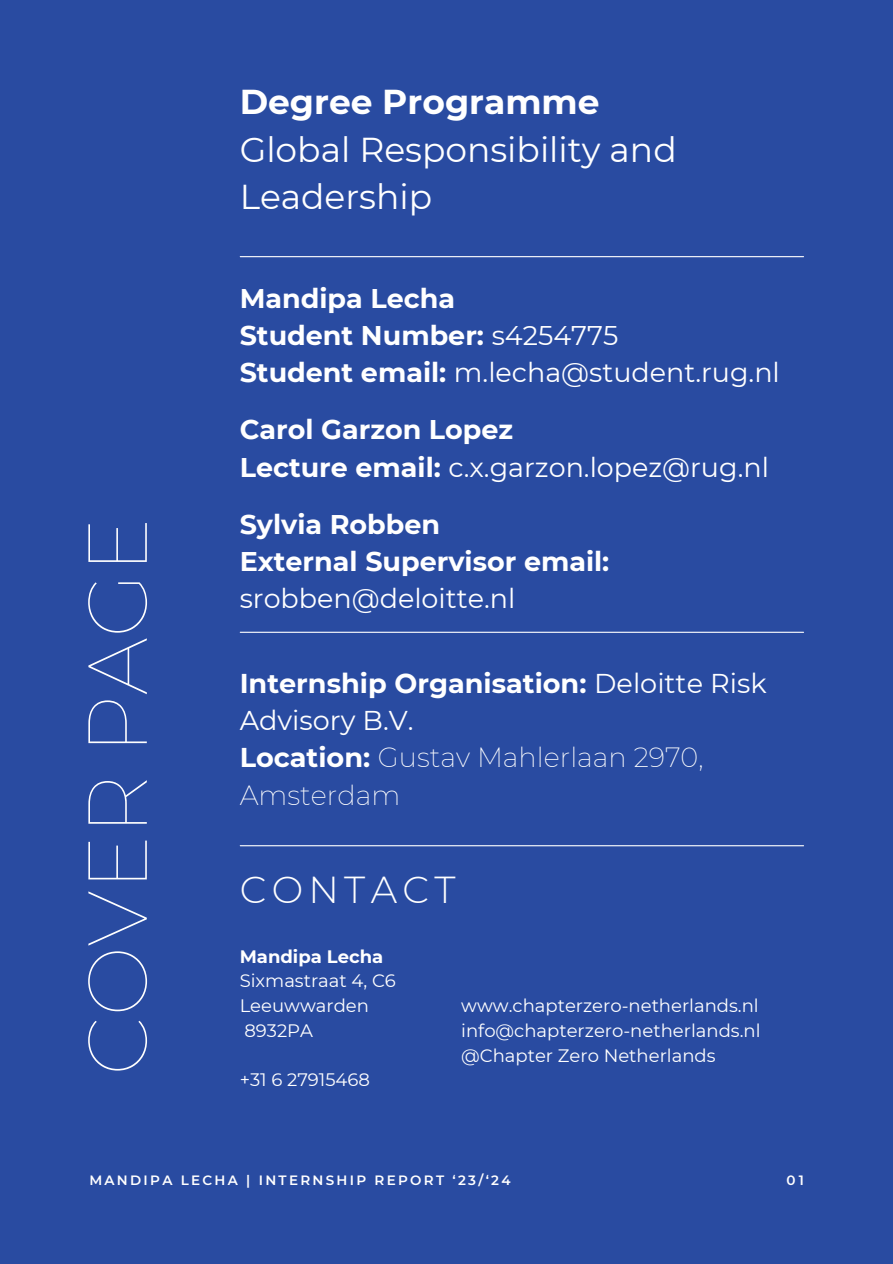
<style>
.page{position:relative;width:893px;height:1264px;background:#fff}
.page>*{position:absolute;margin:0;border:0;box-sizing:border-box;transform-origin:0 0}
.t1{font:100 83.4px "Montserrat";color:#fff}
.t2{font:300 37.5px "Montserrat";letter-spacing:.14em;color:#fff}
.t3{font:34.5px/47.2px "Montserrat";color:#fff}
.t4{font:700 27.15px/37.2px "Montserrat";color:#fff}
.t5{font:700 27px/37.2px "Montserrat";color:#fff}
.t6{font:18px/24.8px "Montserrat";color:#fff}
.t7{font:600 13.5px "Montserrat";letter-spacing:.17em;color:#fff}
.s1{font-weight:700}
.s2{font-weight:400}
.s3{font-weight:200}
</style>
<div class="page">
<div style="left:0;top:0;width:892px;height:1263px;background:#294ba1"></div>
<hr style="left:240px;top:845px;width:563px;height:1px;background:#fff">
<hr style="left:240px;top:631px;width:563px;height:2px;background:#fff">
<hr style="left:240px;top:256px;width:563px;height:1px;background:#fff">
<h4 class="t3" style="left:240px;top:78px;width:438px"><span class="s1">Degree Programme<br></span>Global Responsibility and<br>Leadership</h4>
<h3 class="t5" style="left:240px;top:279px;width:541px">Mandipa Lecha<br>Student Number: <span class="s2">s4254775<br></span>Student email: <span class="s2">m.lecha@student.rug.nl</span></h3>
<h1 class="t1" style="left:66px;top:1075px;width:559px;rotate:-90deg">COVER PAGE</h1>
<p class="t5" style="left:240px;top:411px;width:530px">Carol Garzon Lopez<br>Lecture email: <span class="s2">c.x.garzon.lopez@rug.nl</span></p>
<p class="t5" style="left:240px;top:505px;width:371px">Sylvia Robben<br>External Supervisor email: <span class="s2">srobben@deloitte.nl</span></p>
<h4 class="t4" style="left:240px;top:664px;width:528px">Internship Organisation: <span class="s2">Deloitte Risk<br>Advisory B.V.<br></span>Location: <span class="s3">Gustav Mahlerlaan 2970,<br>Amsterdam</span></h4>
<h4 class="t2" style="left:240px;top:866px;width:217px">CONTACT</h4>
<h4 class="t6" style="left:240px;top:943px;width:158px"><span class="s1">Mandipa Lecha<br></span>Sixmastraat 4, C6<br>Leeuwwarden<br>8932PA</h4>
<h2 class="t6" style="left:240px;top:1067px;width:132px">+31 6 27915468</h2>
<h5 class="t6" style="left:461px;top:993px;width:301px;text-align:justify">www.chapterzero-netherlands.nl info@chapterzero-netherlands.nl @Chapter Zero Netherlands</h5>
<h5 class="t7" style="left:89px;top:1172px;width:422px">MANDIPA LECHA | INTERNSHIP REPORT ‘23/‘24</h5>
<h5 class="t7" style="left:786px;top:1172px;width:19px">01</h5>
</div>
